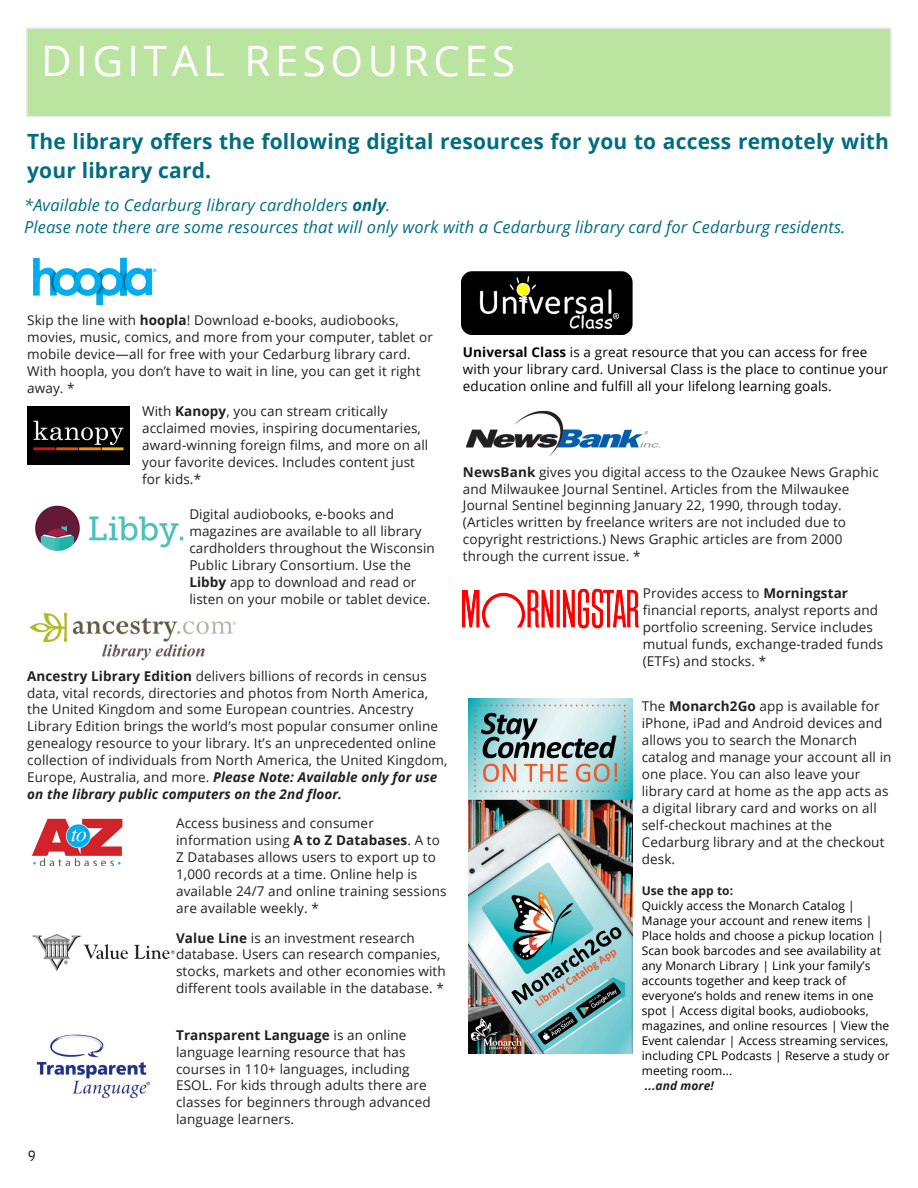
<style>
.page{position:relative;width:918px;height:1188px;background:#fff}
.page>*{position:absolute;margin:0;border:0;box-sizing:border-box;transform-origin:0 0}
.t1{font:42px "Open Sans";letter-spacing:.11em;color:#fff}
.t2{font:700 21px/29.2px "Open Sans";letter-spacing:.01em;color:#006d81}
.t3{font:italic 16.5px/22.5px "Open Sans";letter-spacing:.01em;color:#006d81}
.t4{font:15px "IBM Plex Sans Cond";color:#231f20}
.t5{font:13.5px/16.8px "Open Sans";letter-spacing:.01em;color:#231f20}
.t6{font:13.5px/16.8px "Open Sans";letter-spacing:.01em;color:#000}
.t7{font:12px/15px "Open Sans";letter-spacing:.01em;color:#000}
.t8{font:700 12px "Open Sans";letter-spacing:.01em;color:#231f20}
.t9{font:italic 700 12px "Open Sans";letter-spacing:.01em;color:#231f20}
.s1{font-weight:700}
.s2{font-weight:700;font-style:italic}
</style>
<div class="page">
<div style="left:26px;top:27px;width:866px;height:90px;background:#bae4a0"></div>
<img style="left:33px;top:257px;width:124px;height:49px">
<img style="left:27px;top:406px;width:103px;height:58px">
<img style="left:35px;top:505px;width:149px;height:46px">
<img style="left:29px;top:612px;width:207px;height:49px">
<img style="left:36px;top:1034px;width:115px;height:65px">
<img style="left:461px;top:271px;width:171px;height:63px">
<img style="left:465px;top:411px;width:196px;height:45px">
<img style="left:463px;top:588px;width:176px;height:41px">
<img style="left:32px;top:934px;width:143px;height:37px">
<img style="left:31px;top:818px;width:92px;height:48px">
<img style="left:469px;top:699px;width:164px;height:355px">
<p class="t1" style="left:41px;top:32px;width:476px">DIGITAL RESOURCES</p>
<h4 class="t2" style="left:27px;top:126px;width:863px">The library offers the following digital resources for you to access remotely with your library card.</h4>
<h4 class="t3" style="left:24px;top:193px;width:823px">*Available to Cedarburg library cardholders <span class="s1">only</span>.<br>Please note there are some resources that will only work with a Cedarburg library card for Cedarburg residents.</h4>
<p class="t5" style="left:27px;top:312px;width:407px">Skip the line with <span class="s1">hoopla</span>! Download e-books, audiobooks, movies, music, comics, and more from your computer, tablet or mobile device—all for free with your Cedarburg library card.<br>With hoopla, you don’t have to wait in line, you can get it right away. *</p>
<h4 class="t5" style="left:142px;top:403px;width:288px">With <span class="s1">Kanopy</span>, you can stream critically acclaimed movies, inspiring documentaries, award-winning foreign films, and more on all your favorite devices. Includes content just for kids.*</h4>
<p class="t5" style="left:189px;top:506px;width:247px">Digital audiobooks, e-books and magazines are available to all library cardholders throughout the Wisconsin Public Library Consortium. Use the <span class="s1">Libby</span> app to download and read or listen on your mobile or tablet device.</p>
<h4 class="t5" style="left:27px;top:667px;width:422px"><span class="s1">Ancestry Library Edition</span> delivers billions of records in census data, vital records, directories and photos from North America, the United Kingdom and some European countries. Ancestry Library Edition brings the world’s most popular consumer online genealogy resource to your library. It’s an unprecedented online collection of individuals from North America, the United Kingdom, Europe, Australia, and more. <span class="s2">Please Note: Available only for use on the library public computers on the 2nd floor.</span></h4>
<h4 class="t5" style="left:176px;top:815px;width:272px">Access business and consumer information using <span class="s1">A to Z Databases</span>. A to Z Databases allows users to export up to 1,000 records at a time. Online help is available 24/7 and online training sessions are available weekly. *</h4>
<p class="t5" style="left:176px;top:929px;width:271px"><span class="s1">Value Line</span> is an investment research database. Users can research companies, stocks, markets and other economies with different tools available in the database. *</p>
<p class="t4" style="left:28px;top:1145px;width:10px">9</p>
<p class="t5" style="left:176px;top:1026px;width:256px"><span class="s1">Transparent Language</span> is an online language learning resource that has courses in 110+ languages, including ESOL. For kids through adults there are classes for beginners through advanced language learners.</p>
<h4 class="t6" style="left:463px;top:344px;width:426px"><span class="s1">Universal Class</span> is a great resource that you can access for free with your library card. Universal Class is the place to continue your education online and fulfill all your lifelong learning goals.</h4>
<p class="t5" style="left:463px;top:463px;width:417px"><span class="s1">NewsBank</span> gives you digital access to the Ozaukee News Graphic and Milwaukee Journal Sentinel. Articles from the Milwaukee Journal Sentinel beginning January 22, 1990, through today. (Articles written by freelance writers are not included due to copyright restrictions.) News Graphic articles are from 2000 through the current issue. *</p>
<p class="t5" style="left:643px;top:584px;width:242px">Provides access to <span class="s1">Morningstar </span>financial reports, analyst reports and portfolio screening. Service includes mutual funds, exchange-traded funds (ETFs) and stocks. *</p>
<h4 class="t5" style="left:642px;top:697px;width:251px">The <span class="s1">Monarch2Go</span> app is available for iPhone, iPad and Android devices and allows you to search the Monarch catalog and manage your account all in one place. You can also leave your library card at home as the app acts as a digital library card and works on all self-checkout machines at the<br>Cedarburg library and at the checkout desk.</h4>
<p class="t8" style="left:642px;top:882px;width:93px">Use the app to:</p>
<p class="t7" style="left:642px;top:898px;width:250px">Quickly access the Monarch Catalog | Manage your account and renew items | Place holds and choose a pickup location | Scan book barcodes and see availability at any Monarch Library | Link your family’s accounts together and keep track of everyone’s holds and renew items in one spot | Access digital books, audiobooks, magazines, and online resources | View the Event calendar | Access streaming services, including CPL Podcasts | Reserve a study or meeting room...</p>
<p class="t9" style="left:645px;top:1077px;width:70px">...and more!</p>
</div>
